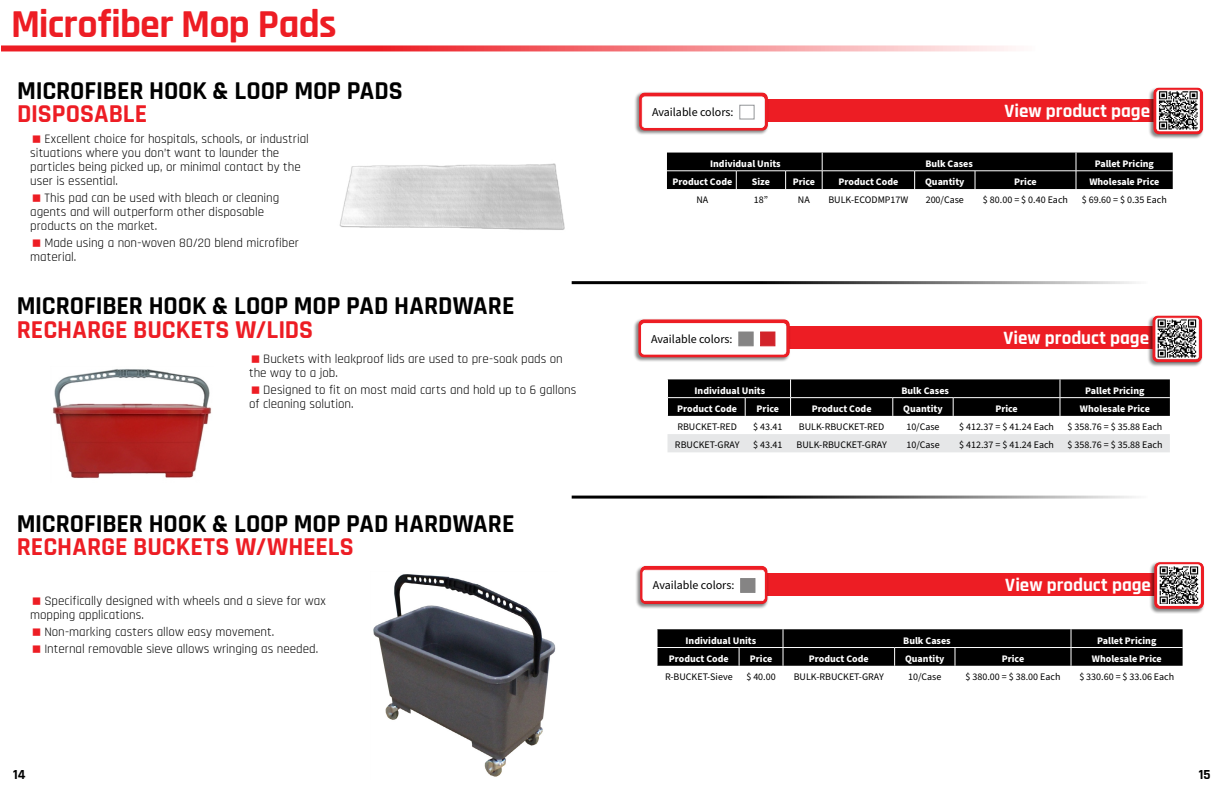
<style>
.page{position:relative;width:1224px;height:792px;background:#fff}
.page>*{position:absolute;margin:0;border:0;box-sizing:border-box;transform-origin:0 0}
.t1{font:700 40px "Rajdhani";letter-spacing:-.02em;color:#ed1d24}
.t2{font:700 26px "Rajdhani";letter-spacing:-.005em;color:#000}
.t3{font:700 26px "Rajdhani";color:#ed1d24}
.t4{font:700 19px "Rajdhani";letter-spacing:-.005em;color:#fff}
.t5{font:700 14px "Rajdhani";color:#000}
.t6{font:13px/14px "Rajdhani";color:#000}
.t7{font:12px "Source Sans Pro";color:#000}
.t8{font:10px "Source Sans Pro";color:#000}
.t9{font:700 10px "Source Sans Pro";color:#fff}
</style>
<div class="page">
<svg style="left:1px;top:45px;width:1011px;height:6px;background:#f36c71"></svg>
<hr style="left:572px;top:281px;width:576px;height:3px;background:#000">
<img style="left:339px;top:163px;width:226px;height:67px">
<div style="left:649px;top:100px;width:548px;height:22px;background:#ed1d24"></div>
<div style="left:634px;top:92px;width:135px;height:44px;background:#000;opacity:.48"></div>
<div style="left:638px;top:91px;width:131px;height:38px;background:#fff;opacity:.75"></div>
<div style="left:638px;top:94px;width:131px;height:38px;background:#000;opacity:.75"></div>
<div style="left:641px;top:95px;width:125px;height:32px;background:#f7a5a8"></div>
<div style="left:641px;top:97px;width:125px;height:31px;background:#fff"></div>
<svg style="left:667px;top:153px;width:506px;height:36px;background:#080808"></svg>
<div style="left:739px;top:105px;width:16px;height:15px;background:#fff;border:1px solid #939598"></div>
<hr style="left:572px;top:496px;width:576px;height:3px;background:#000">
<div style="left:650px;top:573px;width:548px;height:23px;background:#ed1d24"></div>
<div style="left:635px;top:565px;width:134px;height:44px;background:#000;opacity:.48"></div>
<div style="left:639px;top:564px;width:130px;height:38px;background:#fff;opacity:.75"></div>
<div style="left:639px;top:567px;width:130px;height:38px;background:#000;opacity:.75"></div>
<div style="left:641px;top:569px;width:125px;height:31px;background:#fde7e8"></div>
<div style="left:641px;top:571px;width:125px;height:30px;background:#fff"></div>
<svg style="left:657px;top:629px;width:526px;height:37px;background:#0c0c0c"></svg>
<div style="left:740px;top:578px;width:15px;height:15px;background:#858484;border:1px solid #858484"></div>
<img style="left:52px;top:369px;width:160px;height:109px">
<div style="left:1148px;top:87px;width:56px;height:53px;background:#000;opacity:.48"></div>
<div style="left:1152px;top:86px;width:53px;height:47px;background:#fff;opacity:.75"></div>
<div style="left:1152px;top:89px;width:53px;height:46px;background:#000;opacity:.75"></div>
<div style="left:1155px;top:89px;width:46px;height:42px;background:#fff;opacity:.75"></div>
<div style="left:1155px;top:91px;width:46px;height:41px;background:#000;opacity:.75"></div>
<div style="left:1149px;top:561px;width:56px;height:53px;background:#000;opacity:.48"></div>
<div style="left:1153px;top:561px;width:52px;height:46px;background:#fff;opacity:.75"></div>
<div style="left:1153px;top:564px;width:52px;height:45px;background:#000;opacity:.75"></div>
<div style="left:1156px;top:563px;width:46px;height:42px;background:#fff;opacity:.75"></div>
<div style="left:1156px;top:565px;width:46px;height:41px;background:#000;opacity:.75"></div>
<img style="left:1158px;top:92px;width:39px;height:38px">
<img style="left:1159px;top:566px;width:40px;height:38px">
<img style="left:373px;top:574px;width:183px;height:203px">
<div style="left:648px;top:326px;width:548px;height:23px;background:#ed1d24"></div>
<div style="left:633px;top:318px;width:158px;height:45px;background:#000;opacity:.48"></div>
<div style="left:637px;top:318px;width:154px;height:38px;background:#fff;opacity:.75"></div>
<div style="left:637px;top:320px;width:154px;height:38px;background:#000;opacity:.75"></div>
<div style="left:640px;top:322px;width:148px;height:32px;background:#fde9ea"></div>
<div style="left:640px;top:324px;width:148px;height:31px;background:#fff"></div>
<div style="left:668px;top:434px;width:502px;height:18px;background:#e6e7e8"></div>
<svg style="left:667px;top:379px;width:503px;height:37px;background:#0c0c0c"></svg>
<div style="left:738px;top:332px;width:16px;height:14px;background:#858484;border:1px solid #858484"></div>
<div style="left:760px;top:332px;width:15px;height:14px;background:#d2232a;border:1px solid #d2232a"></div>
<div style="left:1147px;top:315px;width:56px;height:52px;background:#000;opacity:.48"></div>
<div style="left:1151px;top:314px;width:53px;height:47px;background:#fff;opacity:.75"></div>
<div style="left:1151px;top:317px;width:53px;height:46px;background:#000;opacity:.75"></div>
<div style="left:1154px;top:317px;width:46px;height:41px;background:#fff;opacity:.75"></div>
<div style="left:1154px;top:319px;width:46px;height:41px;background:#000;opacity:.75"></div>
<img style="left:1157px;top:320px;width:40px;height:37px">
<h1 class="t1" style="left:11px;top:0;width:327px">Microfiber Mop Pads</h1>
<h2 class="t2" style="left:17px;top:75px;width:387px">MICROFIBER HOOK &amp; LOOP MOP PADS</h2>
<h2 class="t3" style="left:17px;top:98px;width:132px">DISPOSABLE</h2>
<p class="t6" style="left:30px;top:132px;width:280px;text-indent:14px">Excellent choice for hospitals, schools, or industrial situations where you don’t want to launder the particles being picked up, or minimal contact by the user is essential.</p>
<p class="t6" style="left:30px;top:191px;width:251px;text-indent:14px">This pad can be used with bleach or cleaning agents and will outperform other disposable products on the market.</p>
<p class="t6" style="left:30px;top:236px;width:270px;text-indent:14px">Made using a non-woven 80/20 blend microfiber material.</p>
<h2 class="t2" style="left:17px;top:290px;width:499px">MICROFIBER HOOK &amp; LOOP MOP PAD HARDWARE</h2>
<h2 class="t3" style="left:17px;top:314px;width:298px">RECHARGE BUCKETS W/LIDS</h2>
<p class="t6" style="left:249px;top:352px;width:315px;text-indent:14px">Buckets with leakproof lids are used to pre-soak pads on the way to a job.</p>
<p class="t6" style="left:249px;top:383px;width:329px;text-indent:14px">Designed to fit on most maid carts and hold up to 6 gallons of cleaning solution.</p>
<h2 class="t2" style="left:17px;top:508px;width:499px">MICROFIBER HOOK &amp; LOOP MOP PAD HARDWARE</h2>
<h2 class="t3" style="left:17px;top:531px;width:339px">RECHARGE BUCKETS W/WHEELS</h2>
<p class="t6" style="left:30px;top:594px;width:297px;text-indent:14px">Specifically designed with wheels and a sieve for wax mopping applications.</p>
<p class="t6" style="left:44px;top:624px;width:275px;line-height:16.8px">Non-marking casters allow easy movement.<br>Internal removable sieve allows wringing as needed.</p>
<p class="t7" style="left:652px;top:104px;width:83px">Available colors:</p>
<h3 class="t4" style="left:1004px;top:99px;width:147px">View product page</h3>
<p class="t9" style="left:710px;top:157px;width:72px">Individual Units</p>
<p class="t9" style="left:925px;top:157px;width:49px">Bulk Cases</p>
<p class="t9" style="left:1095px;top:157px;width:61px">Pallet Pricing</p>
<p class="t9" style="left:673px;top:175px;width:61px">Product Code</p>
<p class="t9" style="left:752px;top:175px;width:20px">Size</p>
<p class="t9" style="left:793px;top:175px;width:24px">Price</p>
<p class="t9" style="left:839px;top:175px;width:61px">Product Code</p>
<p class="t9" style="left:925px;top:175px;width:41px">Quantity</p>
<p class="t9" style="left:1014px;top:175px;width:24px">Price</p>
<p class="t9" style="left:1089px;top:175px;width:71px">Wholesale Price</p>
<p class="t8" style="left:697px;top:193px;width:13px">NA</p>
<p class="t8" style="left:754px;top:193px;width:16px">18”</p>
<p class="t8" style="left:798px;top:193px;width:13px">NA</p>
<p class="t8" style="left:828px;top:193px;width:82px">BULK-ECODMP17W</p>
<p class="t8" style="left:926px;top:193px;width:40px">200/Case</p>
<p class="t8" style="left:983px;top:193px;width:87px">$ 80.00 = $ 0.40 Each</p>
<p class="t8" style="left:1082px;top:193px;width:87px">$ 69.60 = $ 0.35 Each</p>
<p class="t7" style="left:651px;top:331px;width:83px">Available colors:</p>
<h3 class="t4" style="left:1003px;top:326px;width:147px">View product page</h3>
<p class="t9" style="left:695px;top:384px;width:72px">Individual Units</p>
<p class="t9" style="left:902px;top:384px;width:49px">Bulk Cases</p>
<p class="t9" style="left:1085px;top:384px;width:61px">Pallet Pricing</p>
<p class="t9" style="left:677px;top:402px;width:61px">Product Code</p>
<p class="t9" style="left:757px;top:402px;width:24px">Price</p>
<p class="t9" style="left:812px;top:402px;width:61px">Product Code</p>
<p class="t9" style="left:903px;top:402px;width:41px">Quantity</p>
<p class="t9" style="left:995px;top:402px;width:24px">Price</p>
<p class="t9" style="left:1080px;top:402px;width:71px">Wholesale Price</p>
<p class="t8" style="left:677px;top:420px;width:61px">RBUCKET-RED</p>
<p class="t8" style="left:753px;top:420px;width:31px">$ 43.41</p>
<p class="t8" style="left:799px;top:420px;width:87px">BULK-RBUCKET-RED</p>
<p class="t8" style="left:906px;top:420px;width:35px">10/Case</p>
<p class="t8" style="left:959px;top:420px;width:96px">$ 412.37 = $ 41.24 Each</p>
<p class="t8" style="left:1067px;top:420px;width:96px">$ 358.76 = $ 35.88 Each</p>
<p class="t8" style="left:675px;top:438px;width:66px">RBUCKET-GRAY</p>
<p class="t8" style="left:753px;top:438px;width:31px">$ 43.41</p>
<p class="t8" style="left:797px;top:438px;width:92px">BULK-RBUCKET-GRAY</p>
<p class="t8" style="left:906px;top:438px;width:35px">10/Case</p>
<p class="t8" style="left:959px;top:438px;width:96px">$ 412.37 = $ 41.24 Each</p>
<p class="t8" style="left:1067px;top:438px;width:96px">$ 358.76 = $ 35.88 Each</p>
<p class="t7" style="left:653px;top:577px;width:83px">Available colors:</p>
<h3 class="t4" style="left:1005px;top:573px;width:147px">View product page</h3>
<p class="t9" style="left:686px;top:633px;width:72px">Individual Units</p>
<p class="t9" style="left:903px;top:633px;width:49px">Bulk Cases</p>
<p class="t9" style="left:1097px;top:633px;width:61px">Pallet Pricing</p>
<p class="t9" style="left:669px;top:652px;width:61px">Product Code</p>
<p class="t9" style="left:750px;top:652px;width:24px">Price</p>
<p class="t9" style="left:809px;top:652px;width:61px">Product Code</p>
<p class="t9" style="left:905px;top:652px;width:41px">Quantity</p>
<p class="t9" style="left:1002px;top:652px;width:24px">Price</p>
<p class="t9" style="left:1092px;top:652px;width:71px">Wholesale Price</p>
<p class="t8" style="left:665px;top:670px;width:69px">R-BUCKET-Sieve</p>
<p class="t8" style="left:746px;top:670px;width:31px">$ 40.00</p>
<p class="t8" style="left:794px;top:670px;width:92px">BULK-RBUCKET-GRAY</p>
<p class="t8" style="left:908px;top:670px;width:35px">10/Case</p>
<p class="t8" style="left:966px;top:670px;width:96px">$ 380.00 = $ 38.00 Each</p>
<p class="t8" style="left:1079px;top:670px;width:96px">$ 330.60 = $ 33.06 Each</p>
<p class="t5" style="left:13px;top:766px;width:14px">14</p>
<p class="t5" style="left:1199px;top:766px;width:13px">15</p>
</div>
